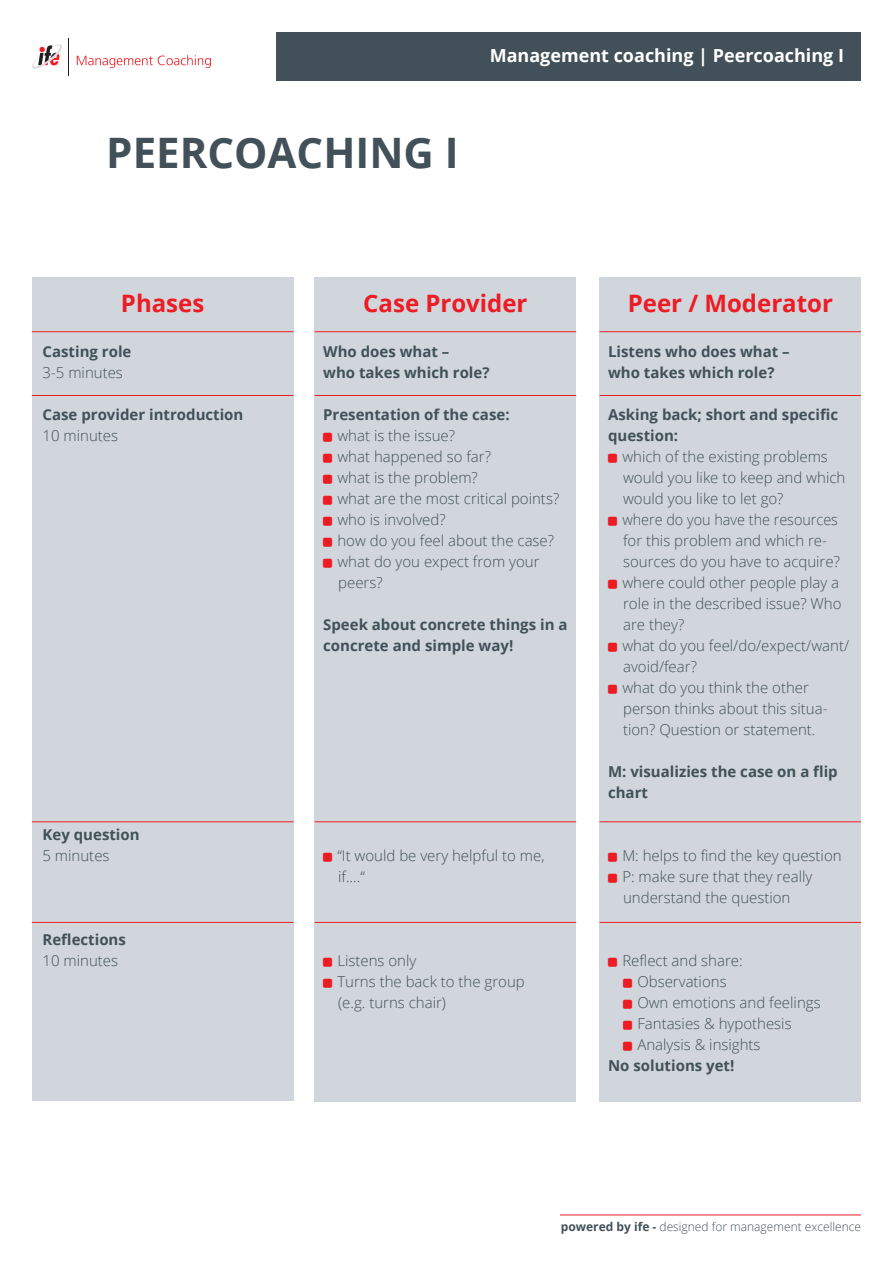
<style>
.page{position:relative;width:893px;height:1263px;background:#fff}
.page>*{position:absolute;margin:0;border:0;box-sizing:border-box;transform-origin:0 0}
.t1{font:700 42px "Open Sans";color:#425159}
.t2{font:700 24px "Open Sans";color:#ed1c24}
.t3{font:700 18px "Open Sans";color:#fff}
.t4{font:300 15px/21px "Open Sans";color:#425159}
.t5{font:700 15px/21px "Open Sans";color:#425159}
.t6{font:300 12px "Open Sans";color:#425159}
.s1{font-weight:300}
.s2{font-weight:700}
</style>
<div class="page">
<div style="left:315px;top:277px;width:261px;height:824px;background:#d0d6db"></div>
<div style="left:32px;top:277px;width:261px;height:824px;background:#d0d6db"></div>
<div style="left:600px;top:277px;width:261px;height:825px;background:#d0d6db"></div>
<div style="left:276px;top:32px;width:585px;height:49px;background:#425159"></div>
<hr style="left:560px;top:1214px;width:301px;height:1px;background:#ed1c24">
<hr style="left:32px;top:821px;width:261px;height:1px;background:#ed1c24">
<hr style="left:32px;top:922px;width:261px;height:1px;background:#ed1c24">
<hr style="left:32px;top:395px;width:261px;height:1px;background:#ed1c24">
<hr style="left:32px;top:331px;width:261px;height:1px;background:#ed1c24">
<hr style="left:315px;top:821px;width:261px;height:1px;background:#ed1c24">
<hr style="left:315px;top:922px;width:261px;height:1px;background:#ed1c24">
<hr style="left:315px;top:395px;width:261px;height:1px;background:#ed1c24">
<hr style="left:315px;top:331px;width:261px;height:1px;background:#ed1c24">
<hr style="left:600px;top:821px;width:261px;height:1px;background:#ed1c24">
<hr style="left:600px;top:922px;width:261px;height:1px;background:#ed1c24">
<hr style="left:600px;top:395px;width:261px;height:1px;background:#ed1c24">
<hr style="left:600px;top:331px;width:261px;height:1px;background:#ed1c24">
<svg style="left:32px;top:44px;width:30px;height:25px"></svg>
<hr style="left:68px;top:38px;width:1px;height:37px;background:#231f20">
<svg style="left:77px;top:55px;width:134px;height:13px"></svg>
<p class="t1" style="left:106px;top:123px;width:354px">PEERCOACHING I</p>
<p class="t3" style="left:490px;top:42px;width:356px">Management coaching | Peercoaching I</p>
<p class="t2" style="left:121px;top:287px;width:85px">Phases</p>
<p class="t2" style="left:363px;top:287px;width:166px">Case Provider</p>
<p class="t2" style="left:628px;top:287px;width:207px">Peer / Moderator</p>
<p class="t5" style="left:43px;top:340px;width:90px">Casting role</p>
<p class="t4" style="left:43px;top:361px;width:82px">3-5 minutes</p>
<p class="t5" style="left:43px;top:403px;width:202px">Case provider introduction</p>
<p class="t4" style="left:43px;top:424px;width:77px">10 minutes</p>
<p class="t5" style="left:323px;top:340px;width:168px">Who does what –<br>who takes which role?</p>
<p class="t5" style="left:323px;top:403px;width:188px">Presentation of the case:</p>
<p class="t4" style="left:337px;top:424px;width:223px">what is the issue?<br>what happened so far?<br>what is the problem?<br>what are the most critical points? who is involved?<br>how do you feel about the case? what do you expect from your peers?</p>
<p class="t5" style="left:323px;top:613px;width:246px">Speek about concrete things in a concrete and simple way!</p>
<p class="t5" style="left:608px;top:340px;width:183px">Listens who does what – who takes which role?</p>
<p class="t5" style="left:608px;top:403px;width:232px">Asking back; short and specific question:</p>
<p class="t4" style="left:622px;top:445px;width:225px">which of the existing problems would you like to keep and which would you like to let go?<br>where do you have the resources for this problem and which re&shy;sources do you have to acquire?</p>
<p class="t4" style="left:622px;top:571px;width:221px">where could other people play a role in the described issue? Who are they?</p>
<p class="t4" style="left:622px;top:634px;width:228px">what do you feel/do/expect/want/ avoid/fear?</p>
<p class="t4" style="left:622px;top:676px;width:207px">what do you think the other person thinks about this situa&shy;tion? Question or statement.</p>
<p class="t5" style="left:608px;top:760px;width:231px">M: visualizies the case on a flip chart</p>
<p class="t5" style="left:43px;top:823px;width:99px">Key question<br><span class="s1">5 minutes</span></p>
<p class="t5" style="left:43px;top:928px;width:85px">Reflections<br><span class="s1">10 minutes</span></p>
<p class="t4" style="left:337px;top:844px;width:209px">“It would be very helpful to me, if....“</p>
<p class="t4" style="left:337px;top:949px;width:189px">Listens only<br>Turns the back to the group (e.g. turns chair)</p>
<p class="t4" style="left:622px;top:844px;width:221px">M: helps to find the key question<br>P: make sure that they really understand the question</p>
<p class="t4" style="left:622px;top:949px;width:122px">Reflect and share:</p>
<p class="t4" style="left:637px;top:970px;width:91px">Observations</p>
<p class="t4" style="left:637px;top:991px;width:185px">Own emotions and feelings</p>
<p class="t4" style="left:637px;top:1012px;width:156px">Fantasies &amp; hypothesis</p>
<p class="t4" style="left:637px;top:1033px;width:125px">Analysis &amp; insights</p>
<p class="t5" style="left:608px;top:1054px;width:128px">No solutions yet!</p>
<p class="t6" style="left:561px;top:1218px;width:302px"><span class="s2">powered by ife -</span> designed for management excellence</p>
</div>
